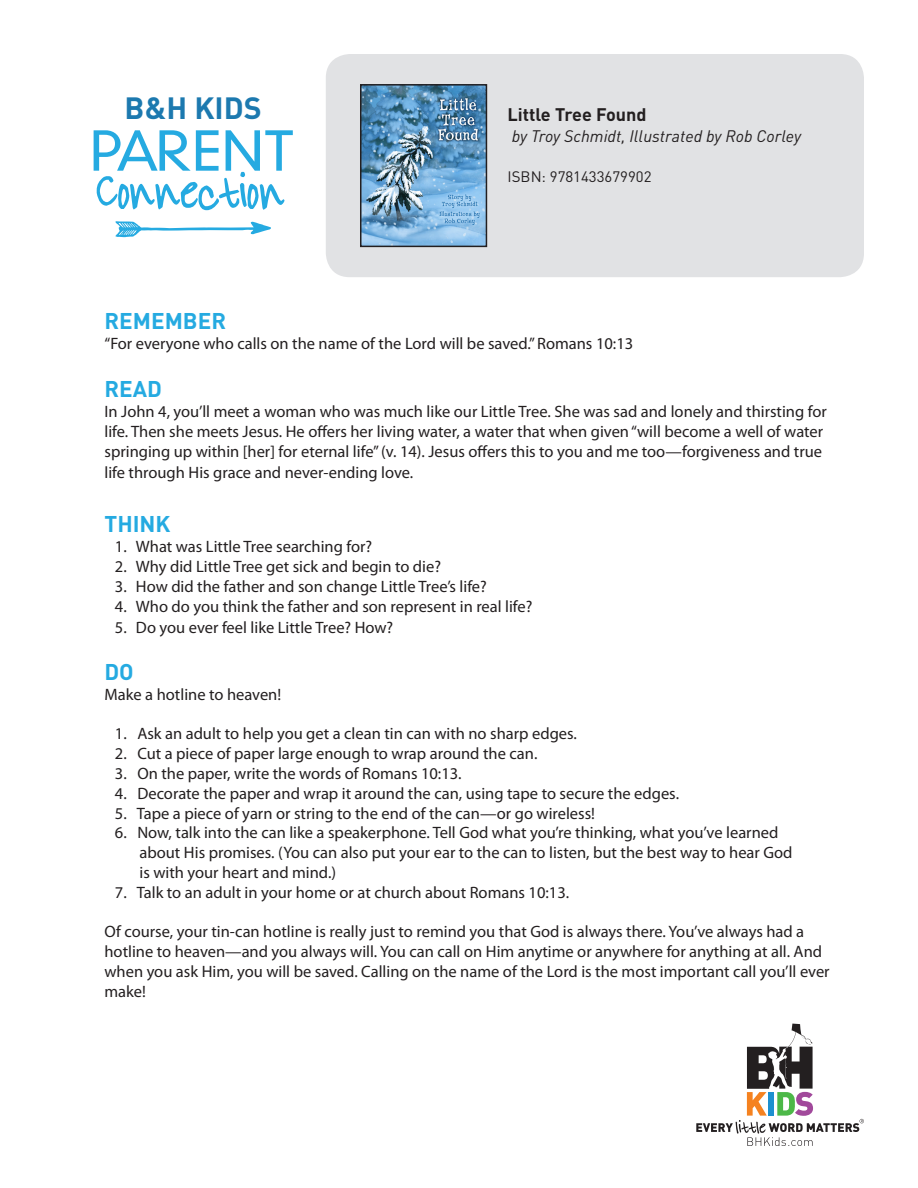
<style>
.page{position:relative;width:918px;height:1188px;background:#fff}
.page>*{position:absolute;margin:0;border:0;box-sizing:border-box;transform-origin:0 0}
.t1{font:700 30.3px "DIN";color:#1c79af}
.t2{font:700 22.5px "DIN";color:#25aae1}
.t3{font:700 18px "DIN";color:#231f20}
.t4{font:16.5px/19.8px "Myriad Pro";color:#231f20}
.t5{font:italic 16.5px "DIN";color:#231f20}
.t6{font:15px "DIN";color:#231f20}
</style>
<div class="page">
<svg style="left:696px;top:1024px;width:168px;height:122px"></svg>
<div style="left:326px;top:54px;width:538px;height:223px;background:#e1e2e4;border-radius:24px"></div>
<svg style="left:94px;top:130px;width:199px;height:80px"></svg>
<svg style="left:115px;top:221px;width:156px;height:16px"></svg>
<img style="left:363px;top:87px;width:121px;height:157px">
<div style="left:360px;top:84px;width:127px;height:163px;border:2px solid #231f20"></div>
<p class="t1" style="left:125px;top:89px;width:139px">B&amp;H KIDS</p>
<p class="t3" style="left:508px;top:103px;width:141px">Little Tree Found</p>
<p class="t5" style="left:512px;top:126px;width:291px">by Troy Schmidt, Illustrated by Rob Corley</p>
<p class="t6" style="left:508px;top:167px;width:146px">ISBN: 9781433679902</p>
<p class="t2" style="left:104px;top:306px;width:123px">REMEMBER</p>
<p class="t4" style="left:104px;top:334px;width:530px">“For everyone who calls on the name of the Lord will be saved.” Romans 10:13</p>
<p class="t2" style="left:104px;top:374px;width:59px">READ</p>
<p class="t4" style="left:104px;top:402px;width:724px">In John 4, you’ll meet a woman who was much like our Little Tree. She was sad and lonely and thirsting for life. Then she meets Jesus. He offers her living water, a water that when given “will become a well of water springing up within [her] for eternal life” (v. 14). Jesus offers this to you and me too—forgiveness and true</p>
<p class="t4" style="left:104px;top:463px;width:310px">life through His grace and never-ending love.</p>
<p class="t2" style="left:104px;top:509px;width:68px">THINK</p>
<p class="t4" style="left:115px;top:537px;width:259px">1. What was Little Tree searching for?</p>
<p class="t4" style="left:115px;top:557px;width:328px">2. Why did Little Tree get sick and begin to die?</p>
<p class="t4" style="left:115px;top:577px;width:373px">3. How did the father and son change Little Tree’s life?</p>
<p class="t4" style="left:115px;top:596px;width:419px">4. Who do you think the father and son represent in real life?</p>
<p class="t4" style="left:115px;top:618px;width:280px">5. Do you ever feel like Little Tree? How?</p>
<p class="t2" style="left:104px;top:657px;width:31px">DO</p>
<p class="t4" style="left:104px;top:685px;width:178px">Make a hotline to heaven!</p>
<p class="t4" style="left:115px;top:724px;width:464px">1. Ask an adult to help you get a clean tin can with no sharp edges.</p>
<p class="t4" style="left:115px;top:744px;width:424px">2. Cut a piece of paper large enough to wrap around the can.</p>
<p class="t4" style="left:115px;top:764px;width:348px">3. On the paper, write the words of Romans 10:13.</p>
<p class="t4" style="left:115px;top:784px;width:566px">4. Decorate the paper and wrap it around the can, using tape to secure the edges.</p>
<p class="t4" style="left:115px;top:803px;width:482px">5. Tape a piece of yarn or string to the end of the can—or go wireless!</p>
<p class="t4" style="left:139px;top:823px;width:655px;text-indent:-24px">6. Now, talk into the can like a speakerphone. Tell God what you’re thinking, what you’ve learned about His promises. (You can also put your ear to the can to listen, but the best way to hear God is with your heart and mind.)</p>
<p class="t4" style="left:115px;top:883px;width:456px">7. Talk to an adult in your home or at church about Romans 10:13.</p>
<p class="t4" style="left:104px;top:922px;width:727px">Of course, your tin-can hotline is really just to remind you that God is always there. You’ve always had a hotline to heaven—and you always will. You can call on Him anytime or anywhere for anything at all. And when you ask Him, you will be saved. Calling on the name of the Lord is the most important call you’ll ever make!</p>
</div>
